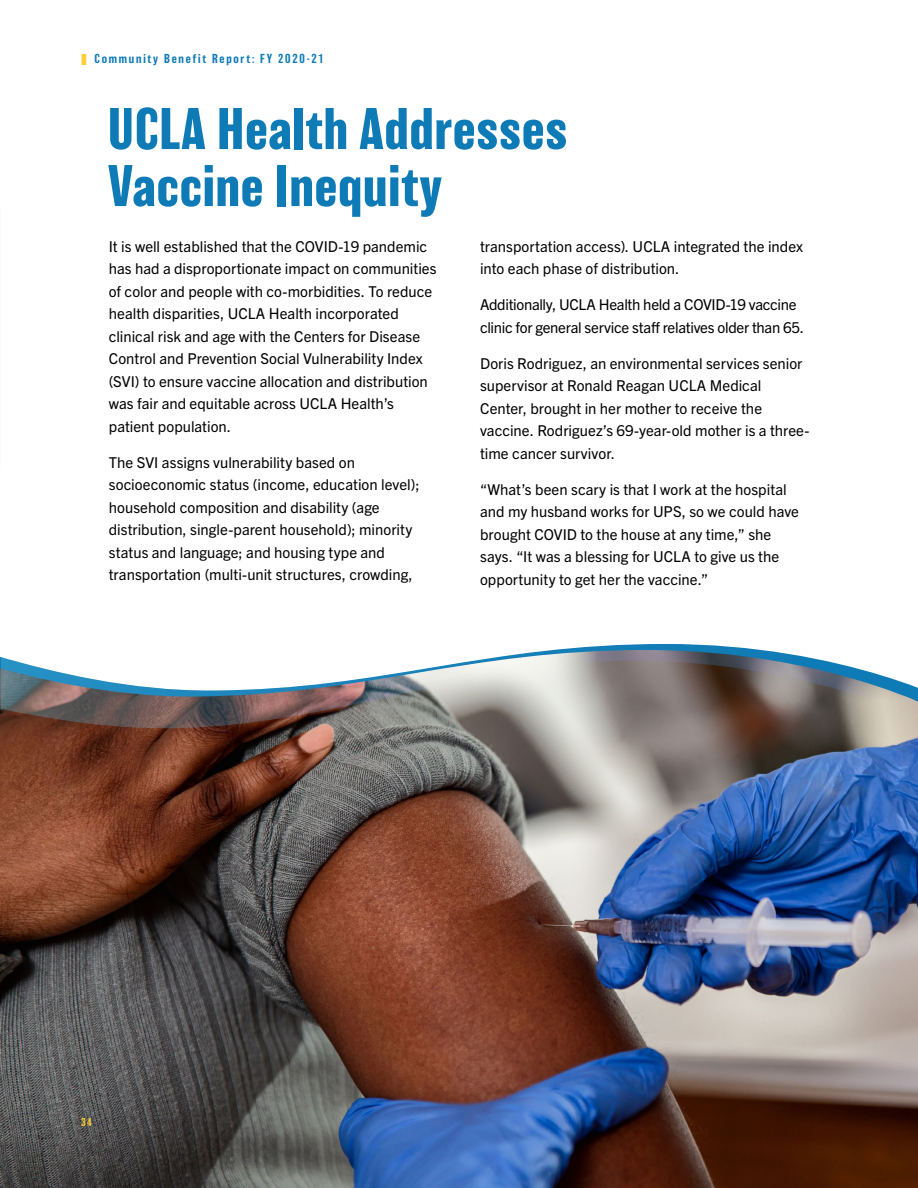
<style>
.page{position:relative;width:918px;height:1188px;background:#fff}
.page>*{position:absolute;margin:0;border:0;box-sizing:border-box;transform-origin:0 0}
.t1{font:700 54px/57px "Balboa";letter-spacing:.02em;color:#0f7bb6}
.t2{font:15px/22.5px "Trade Gothic Next LT Pro";color:#000}
.t3{font:15px/22.5px "Trade Gothic Next LT Pro";letter-spacing:-.02em;color:#000}
.t4{font:500 12px "Balboa";letter-spacing:.15em;color:#0f7bb6}
.t5{font:500 10.5px "Balboa";color:#ffce35}
.s1{font-family:"Interstate";font-weight:900;font-size:15.75px;color:#ffce35}
</style>
<div class="page">
<img style="left:1px;top:739px;width:917px;height:449px">
<svg style="left:1px;top:703px;width:917px;height:36px"></svg>
<svg style="left:1px;top:644px;width:917px;height:59px"></svg>
<p class="t4" style="left:81px;top:52px;width:244px"><span class="s1">I</span> Community Benefit Report: FY 2020-21</p>
<h1 class="t1" style="left:108px;top:101px;width:461px">UCLA Health Addresses<br>Vaccine Inequity</h1>
<p class="t2" style="left:109px;top:234px;width:329px">It is well established that the COVID-19 pandemic has had a disproportionate impact on communities of color and people with co-morbidities. To reduce health disparities, UCLA Health incorporated clinical risk and age with the Centers for Disease Control and Prevention Social Vulnerability Index (SVI) to ensure vaccine allocation and distribution was fair and equitable across UCLA Health’s patient population.</p>
<p class="t2" style="left:109px;top:450px;width:312px">The SVI assigns vulnerability based on socioeconomic status (income, education level); household composition and disability (age distribution, single-parent household); minority status and language; and housing type and transportation (multi-unit structures, crowding,</p>
<p class="t2" style="left:480px;top:234px;width:324px">transportation access). UCLA integrated the index into each phase of distribution.</p>
<p class="t3" style="left:480px;top:293px;width:326px">Additionally, UCLA Health held a COVID-19 vaccine clinic for general service staff relatives older than 65.</p>
<p class="t2" style="left:480px;top:351px;width:331px">Doris Rodriguez, an environmental services senior supervisor at Ronald Reagan UCLA Medical Center, brought in her mother to receive the vaccine. Rodriguez’s 69-year-old mother is a three&shy;time cancer survivor.</p>
<p class="t2" style="left:480px;top:477px;width:320px">“What’s been scary is that I work at the hospital and my husband works for UPS, so we could have brought COVID to the house at any time,” she says. “It was a blessing for UCLA to give us the opportunity to get her the vaccine.”</p>
<p class="t5" style="left:81px;top:1117px;width:12px">34</p>
</div>
